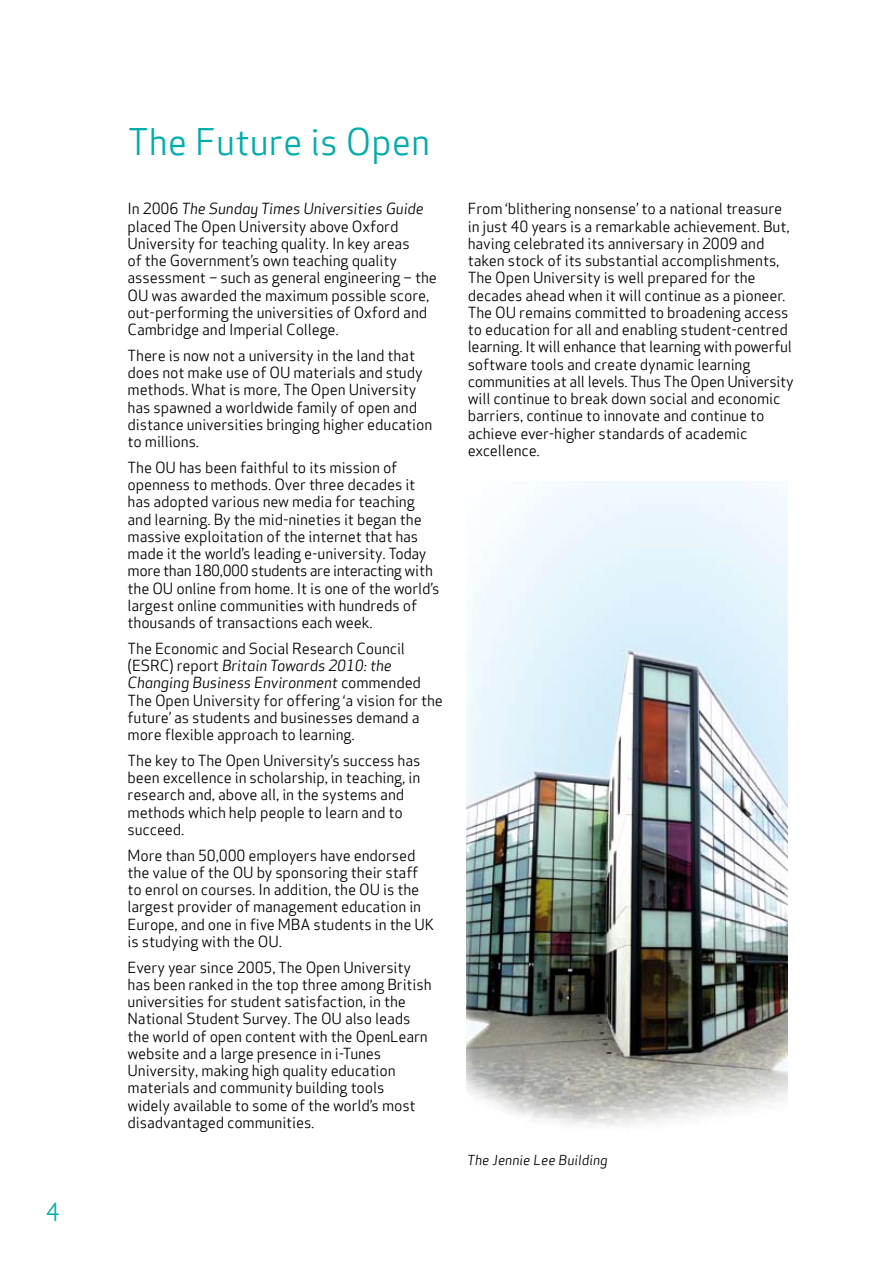
<style>
.page{position:relative;width:893px;height:1263px;background:#fff}
.page>*{position:absolute;margin:0;border:0;box-sizing:border-box;transform-origin:0 0}
.t1{font:36px "Apex Sans Book T";color:#00adaa}
.t2{font:24px "Apex Sans Book T";color:#00adaa}
.t3{font:15px/17.2px "Apex Sans Book T";letter-spacing:-.01em;color:#000}
.t4{font:15px/17.2px "Apex Sans Book Italic T";letter-spacing:-.01em;color:#000}
.t5{font:13.5px "Apex Sans Book Italic T";color:#000}
.s1{font-family:"Apex Sans Book T"}
</style>
<div class="page">
<img style="left:467px;top:481px;width:321px;height:645px">
<h2 class="t2" style="left:46px;top:1197px;width:16px">4</h2>
<h1 class="t1" style="left:128px;top:119px;width:304px">The Future is Open</h1>
<p class="t4" style="left:128px;top:200px;width:298px"><span class="s1">In 2006</span> The Sunday Times Universities Guide</p>
<p class="t3" style="left:128px;top:217px;width:311px">placed The Open University above Oxford University for teaching quality. In key areas<br>of the Government’s own teaching quality assessment – such as general engineering – the OU was awarded the maximum possible score, out-performing the universities of Oxford and Cambridge and Imperial College.</p>
<p class="t3" style="left:128px;top:346px;width:306px">There is now not a university in the land that does not make use of OU materials and study methods. What is more, The Open University has spawned a worldwide family of open and distance universities bringing higher education to millions.</p>
<p class="t3" style="left:128px;top:458px;width:314px">The OU has been faithful to its mission of openness to methods. Over three decades it has adopted various new media for teaching and learning. By the mid-nineties it began the massive exploitation of the internet that has made it the world’s leading e-university. Today more than 180,000 students are interacting with the OU online from home. It is one of the world’s largest online communities with hundreds of thousands of transactions each week.</p>
<p class="t3" style="left:128px;top:639px;width:279px">The Economic and Social Research Council</p>
<p class="t4" style="left:128px;top:657px;width:295px"><span class="s1">(ESRC) report</span> Britain Towards 2010: the<br>Changing Business Environment <span class="s1">commended</span></p>
<p class="t3" style="left:128px;top:691px;width:317px">The Open University for offering ‘a vision for the future’ as students and businesses demand a more flexible approach to learning.</p>
<p class="t3" style="left:128px;top:752px;width:294px">The key to The Open University’s success has been excellence in scholarship, in teaching, in research and, above all, in the systems and methods which help people to learn and to succeed.</p>
<p class="t3" style="left:128px;top:846px;width:308px">More than 50,000 employers have endorsed the value of the OU by sponsoring their staff to enrol on courses. In addition, the OU is the largest provider of management education in Europe, and one in five MBA students in the UK is studying with the OU.</p>
<p class="t3" style="left:128px;top:958px;width:306px">Every year since 2005, The Open University has been ranked in the top three among British universities for student satisfaction, in the National Student Survey. The OU also leads the world of open content with the OpenLearn website and a large presence in i-Tunes University, making high quality education materials and community building tools<br>widely available to some of the world’s most disadvantaged communities.</p>
<p class="t3" style="left:468px;top:200px;width:327px">From ‘blithering nonsense’ to a national treasure in just 40 years is a remarkable achievement. But, having celebrated its anniversary in 2009 and taken stock of its substantial accomplishments, The Open University is well prepared for the decades ahead when it will continue as a pioneer.<br>The OU remains committed to broadening access to education for all and enabling student-centred learning. It will enhance that learning with powerful software tools and create dynamic learning communities at all levels. Thus The Open University will continue to break down social and economic barriers, continue to innovate and continue to achieve ever-higher standards of academic excellence.</p>
<p class="t5" style="left:467px;top:1151px;width:142px">The Jennie Lee Building</p>
</div>
